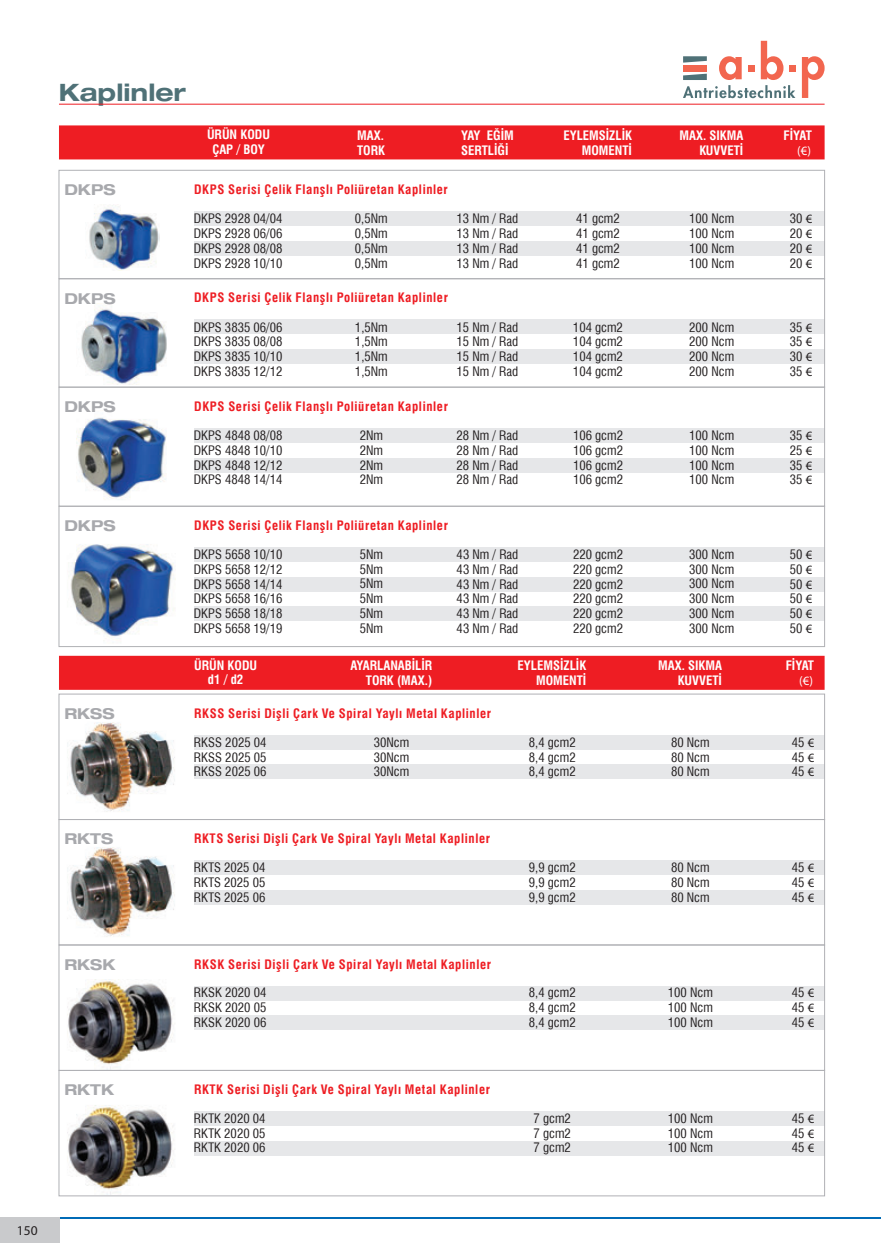
<style>
.page{position:relative;width:881px;height:1256px;background:#fff}
.page>*{position:absolute;margin:0;border:0;box-sizing:border-box;transform-origin:0 0}
.t1{font:700 expanded 24px "Helvetica Neue LT Pro";color:#4f7177}
.t2{font:700 expanded 15px "Helvetica Neue LT Pro";color:#a8a9ad}
.t3{font:13.5px "Myriad Pro";color:#231f20}
.t4{font:condensed 12.75px/14.9px "Swiss 721 BT";color:#231f20;text-align:justify}
.t5{font:700 condensed 12.75px "Swiss 721 BT";letter-spacing:.05em;color:#ee1d23}
.t6{font:700 condensed 12.75px/14.9px "Swiss 721 BT";color:#fff;text-align:right}
.s1{font-family:"Myriad Pro";font-weight:400;font-stretch:normal}
.s2{font-family:"Myriad Pro";font-stretch:normal}
</style>
<div class="page">
<hr style="left:0;top:1217px;width:881px;height:1px;background:#006bb6">
<div style="left:0;top:1217px;width:60px;height:25px;background:#c9cacc"></div>
<div style="left:194px;top:735px;width:630px;height:15px;background:#e6e7e9"></div>
<div style="left:194px;top:764px;width:630px;height:15px;background:#e6e7e9"></div>
<div style="left:194px;top:860px;width:630px;height:15px;background:#e6e7e9"></div>
<div style="left:194px;top:890px;width:630px;height:15px;background:#e6e7e9"></div>
<div style="left:194px;top:985px;width:630px;height:15px;background:#e6e7e9"></div>
<div style="left:194px;top:1015px;width:630px;height:15px;background:#e6e7e9"></div>
<div style="left:194px;top:1111px;width:630px;height:15px;background:#e6e7e9"></div>
<div style="left:194px;top:1141px;width:630px;height:15px;background:#e6e7e9"></div>
<div style="left:194px;top:211px;width:630px;height:15px;background:#e6e7e9"></div>
<div style="left:194px;top:241px;width:630px;height:15px;background:#e6e7e9"></div>
<div style="left:194px;top:319px;width:630px;height:15px;background:#e6e7e9"></div>
<div style="left:194px;top:349px;width:630px;height:15px;background:#e6e7e9"></div>
<div style="left:194px;top:428px;width:630px;height:15px;background:#e6e7e9"></div>
<div style="left:194px;top:458px;width:630px;height:14px;background:#e6e7e9"></div>
<div style="left:194px;top:547px;width:630px;height:15px;background:#e6e7e9"></div>
<div style="left:194px;top:577px;width:630px;height:14px;background:#e6e7e9"></div>
<div style="left:194px;top:606px;width:630px;height:15px;background:#e6e7e9"></div>
<hr style="left:59px;top:104px;width:765px;height:1px;background:#ee1d23">
<svg style="left:802px;top:56px;width:22px;height:42px"></svg>
<svg style="left:683px;top:41px;width:112px;height:57px"></svg>
<div style="left:59px;top:125px;width:765px;height:34px;background:#ee1d23"></div>
<img style="left:67px;top:979px;width:106px;height:90px">
<img style="left:67px;top:847px;width:108px;height:90px">
<img style="left:67px;top:722px;width:108px;height:90px">
<img style="left:76px;top:417px;width:91px;height:83px">
<img style="left:89px;top:205px;width:71px;height:65px">
<img style="left:81px;top:306px;width:86px;height:78px">
<img style="left:70px;top:544px;width:106px;height:96px">
<div style="left:59px;top:656px;width:765px;height:34px;background:#ee1d23"></div>
<img style="left:67px;top:1105px;width:108px;height:89px">
<div style="left:59px;top:170px;width:766px;height:109px;border:1px solid #b0b1b5"></div>
<div style="left:59px;top:387px;width:766px;height:120px;border:1px solid #b0b1b5"></div>
<div style="left:59px;top:278px;width:766px;height:110px;border:1px solid #b0b1b5"></div>
<div style="left:59px;top:506px;width:766px;height:141px;border:1px solid #b0b1b5"></div>
<div style="left:59px;top:694px;width:766px;height:126px;border:1px solid #b0b1b5"></div>
<div style="left:59px;top:944px;width:766px;height:127px;border:1px solid #b0b1b5"></div>
<div style="left:59px;top:1070px;width:766px;height:126px;border:1px solid #b0b1b5"></div>
<p class="t1" style="left:59px;top:77px;width:129px">Kaplinler</p>
<p class="t6" style="left:207px;top:127px;width:64px;text-align:center">ÜRÜN KODU<br>ÇAP / BOY</p>
<p class="t6" style="left:357px;top:128px;width:29px;text-align:left">MAX.<br>TORK</p>
<p class="t6" style="left:563px;top:128px;width:70px">EYLEMSİZLİK<br>MOMENTİ</p>
<p class="t6" style="left:679px;top:128px;width:65px">MAX. SIKMA<br>KUVVETİ</p>
<p class="t6" style="left:461px;top:128px;width:54px;text-align:left">YAY EĞİM<br>SERTLİĞİ</p>
<p class="t6" style="left:783px;top:128px;width:30px">FİYAT <span class="s1">(€)</span></p>
<p class="t2" style="left:64px;top:180px;width:53px">DKPS</p>
<p class="t5" style="left:194px;top:182px;width:255px">DKPS Serisi Çelik Flanşlı Poliüretan Kaplinler</p>
<p class="t4" style="left:194px;top:211px;width:90px">DKPS 2928 04/04<br>DKPS 2928 06/06<br>DKPS 2928 08/08<br>DKPS 2928 10/10</p>
<p class="t4" style="left:456px;top:211px;width:63px">13 Nm / Rad 13 Nm / Rad 13 Nm / Rad 13 Nm / Rad</p>
<p class="t4" style="left:576px;top:211px;width:45px">41 gcm2<br>41 gcm2<br>41 gcm2<br>41 gcm2</p>
<p class="t4" style="left:355px;top:211px;width:34px">0,5Nm 0,5Nm 0,5Nm 0,5Nm</p>
<p class="t4" style="left:689px;top:211px;width:46px">100 Ncm 100 Ncm 100 Ncm 100 Ncm</p>
<p class="t4" style="left:790px;top:211px;width:24px">30 <span class="s2">€ </span>20 <span class="s2">€ </span>20 <span class="s2">€ </span>20 <span class="s2">€</span></p>
<p class="t2" style="left:64px;top:289px;width:53px">DKPS</p>
<p class="t5" style="left:194px;top:290px;width:255px">DKPS Serisi Çelik Flanşlı Poliüretan Kaplinler</p>
<p class="t4" style="left:194px;top:319px;width:90px">DKPS 3835 06/06<br>DKPS 3835 08/08<br>DKPS 3835 10/10<br>DKPS 3835 12/12</p>
<p class="t4" style="left:456px;top:319px;width:63px">15 Nm / Rad 15 Nm / Rad 15 Nm / Rad 15 Nm / Rad</p>
<p class="t4" style="left:573px;top:319px;width:52px">104 gcm2<br>104 gcm2<br>104 gcm2<br>104 gcm2</p>
<p class="t4" style="left:355px;top:319px;width:34px">1,5Nm 1,5Nm 1,5Nm 1,5Nm</p>
<p class="t4" style="left:689px;top:319px;width:46px">200 Ncm 200 Ncm 200 Ncm 200 Ncm</p>
<p class="t4" style="left:790px;top:319px;width:24px">35 <span class="s2">€ </span>35 <span class="s2">€ </span>30 <span class="s2">€ </span>35 <span class="s2">€</span></p>
<p class="t2" style="left:64px;top:397px;width:53px">DKPS</p>
<p class="t5" style="left:194px;top:399px;width:255px">DKPS Serisi Çelik Flanşlı Poliüretan Kaplinler</p>
<p class="t4" style="left:194px;top:428px;width:90px">DKPS 4848 08/08<br>DKPS 4848 10/10<br>DKPS 4848 12/12<br>DKPS 4848 14/14</p>
<p class="t4" style="left:456px;top:428px;width:63px">28 Nm / Rad 28 Nm / Rad 28 Nm / Rad 28 Nm / Rad</p>
<p class="t4" style="left:573px;top:428px;width:52px">106 gcm2<br>106 gcm2<br>106 gcm2<br>106 gcm2</p>
<p class="t4" style="left:360px;top:428px;width:25px">2Nm 2Nm 2Nm 2Nm</p>
<p class="t4" style="left:689px;top:428px;width:46px">100 Ncm 100 Ncm 100 Ncm 100 Ncm</p>
<p class="t4" style="left:790px;top:428px;width:24px">35 <span class="s2">€ </span>25 <span class="s2">€ </span>35 <span class="s2">€ </span>35 <span class="s2">€</span></p>
<p class="t2" style="left:64px;top:516px;width:53px">DKPS</p>
<p class="t2" style="left:64px;top:704px;width:52px">RKSS</p>
<p class="t5" style="left:194px;top:518px;width:255px">DKPS Serisi Çelik Flanşlı Poliüretan Kaplinler</p>
<p class="t4" style="left:194px;top:547px;width:90px">DKPS 5658 10/10<br>DKPS 5658 12/12<br>DKPS 5658 14/14<br>DKPS 5658 16/16<br>DKPS 5658 18/18<br>DKPS 5658 19/19</p>
<p class="t4" style="left:456px;top:547px;width:63px">43 Nm / Rad 43 Nm / Rad 43 Nm / Rad 43 Nm / Rad 43 Nm / Rad 43 Nm / Rad</p>
<p class="t4" style="left:573px;top:547px;width:52px">220 gcm2<br>220 gcm2<br>220 gcm2<br>220 gcm2<br>220 gcm2<br>220 gcm2</p>
<p class="t4" style="left:360px;top:547px;width:25px">5Nm 5Nm 5Nm 5Nm 5Nm 5Nm</p>
<p class="t4" style="left:689px;top:547px;width:46px">300 Ncm 300 Ncm 300 Ncm 300 Ncm 300 Ncm 300 Ncm</p>
<p class="t4" style="left:790px;top:547px;width:24px">50 <span class="s2">€ </span>50 <span class="s2">€ </span>50 <span class="s2">€ </span>50 <span class="s2">€ </span>50 <span class="s2">€ </span>50 <span class="s2">€</span></p>
<p class="t6" style="left:194px;top:657px;width:64px;text-align:center">ÜRÜN KODU d1 / d2</p>
<p class="t6" style="left:350px;top:658px;width:83px">AYARLANABİLİR<br>TORK (MAX.)</p>
<p class="t6" style="left:785px;top:658px;width:30px">FİYAT <span class="s1">(€)</span></p>
<p class="t6" style="left:517px;top:658px;width:70px">EYLEMSİZLİK<br>MOMENTİ</p>
<p class="t6" style="left:658px;top:658px;width:65px">MAX. SIKMA<br>KUVVETİ</p>
<p class="t5" style="left:194px;top:705px;width:298px">RKSS Serisi Dişli Çark Ve Spiral Yaylı Metal Kaplinler</p>
<p class="t4" style="left:194px;top:734px;width:74px">RKSS 2025 04<br>RKSS 2025 05<br>RKSS 2025 06</p>
<p class="t4" style="left:671px;top:734px;width:40px">80 Ncm 80 Ncm 80 Ncm</p>
<p class="t4" style="left:529px;top:734px;width:48px">8,4 gcm2<br>8,4 gcm2<br>8,4 gcm2</p>
<p class="t4" style="left:374px;top:734px;width:37px">30Ncm 30Ncm 30Ncm</p>
<p class="t4" style="left:792px;top:734px;width:24px">45 <span class="s2">€ </span>45 <span class="s2">€ </span>45 <span class="s2">€</span></p>
<p class="t2" style="left:64px;top:830px;width:50px">RKTS</p>
<p class="t5" style="left:194px;top:831px;width:297px">RKTS Serisi Dişli Çark Ve Spiral Yaylı Metal Kaplinler</p>
<p class="t4" style="left:194px;top:860px;width:73px">RKTS 2025 04<br>RKTS 2025 05<br>RKTS 2025 06</p>
<p class="t4" style="left:529px;top:860px;width:48px">9,9 gcm2<br>9,9 gcm2<br>9,9 gcm2</p>
<p class="t4" style="left:671px;top:860px;width:40px">80 Ncm 80 Ncm 80 Ncm</p>
<p class="t4" style="left:792px;top:860px;width:24px">45 <span class="s2">€ </span>45 <span class="s2">€ </span>45 <span class="s2">€</span></p>
<p class="t2" style="left:64px;top:955px;width:53px">RKSK</p>
<p class="t5" style="left:194px;top:956px;width:298px">RKSK Serisi Dişli Çark Ve Spiral Yaylı Metal Kaplinler</p>
<p class="t4" style="left:194px;top:985px;width:74px">RKSK 2020 04<br>RKSK 2020 05<br>RKSK 2020 06</p>
<p class="t4" style="left:529px;top:985px;width:48px">8,4 gcm2<br>8,4 gcm2<br>8,4 gcm2</p>
<p class="t4" style="left:668px;top:985px;width:46px">100 Ncm 100 Ncm 100 Ncm</p>
<p class="t4" style="left:792px;top:985px;width:24px">45 <span class="s2">€ </span>45 <span class="s2">€ </span>45 <span class="s2">€</span></p>
<p class="t2" style="left:64px;top:1080px;width:51px">RKTK</p>
<p class="t5" style="left:194px;top:1082px;width:297px">RKTK Serisi Dişli Çark Ve Spiral Yaylı Metal Kaplinler</p>
<p class="t4" style="left:194px;top:1110px;width:73px">RKTK 2020 04<br>RKTK 2020 05<br>RKTK 2020 06</p>
<p class="t4" style="left:533px;top:1110px;width:39px">7 gcm2<br>7 gcm2<br>7 gcm2</p>
<p class="t4" style="left:668px;top:1110px;width:46px">100 Ncm 100 Ncm 100 Ncm</p>
<p class="t4" style="left:792px;top:1110px;width:24px">45 <span class="s2">€ </span>45 <span class="s2">€ </span>45 <span class="s2">€</span></p>
<p class="t3" style="left:17px;top:1222px;width:22px">150</p>
</div>
